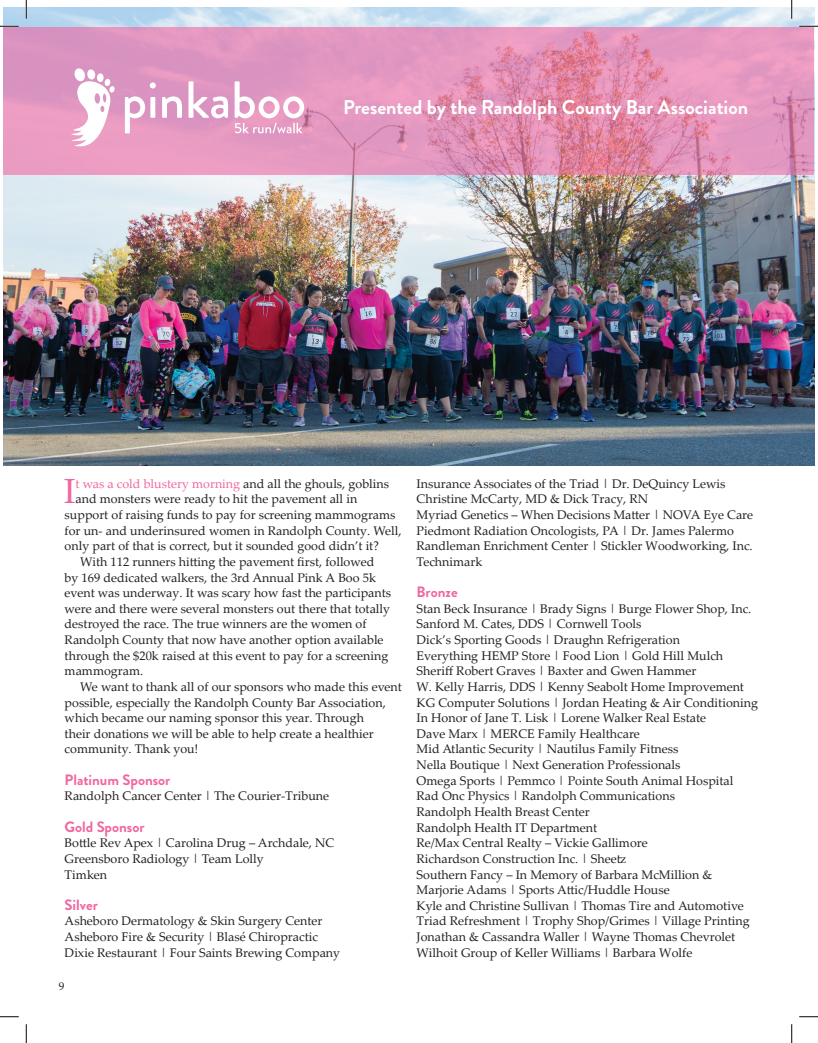
<style>
.page{position:relative;width:818px;height:1043px;background:#fff}
.page>*{position:absolute;margin:0;border:0;box-sizing:border-box;transform-origin:0 0}
.t1{font:35px "Palatino Linotype";color:#f166a1}
.t2{font:700 20px "Brandon Grotesque";color:#fff}
.t3{font:700 15px "Brandon Grotesque";color:#f166a1}
.t4{font:12.5px/15.6px "Palatino Linotype";color:#231f20}
.t5{font:12.5px "Palatino Linotype";color:#f166a1}
.t6{font:11.25px "Palatino Linotype";color:#231f20}
.s1{color:#231f20}
</style>
<div class="page">
<img style="left:4px;top:7px;width:810px;height:458px">
<svg style="left:4px;top:27px;width:810px;height:148px;background:#e293ba"></svg>
<svg style="left:125px;top:82px;width:31px;height:51px"></svg>
<svg style="left:162px;top:96px;width:20px;height:22px"></svg>
<svg style="left:188px;top:81px;width:40px;height:37px"></svg>
<svg style="left:234px;top:81px;width:70px;height:52px"></svg>
<svg style="left:71px;top:68px;width:44px;height:79px"></svg>
<svg style="left:0;top:25px;width:19px;height:2px"></svg>
<svg style="left:799px;top:25px;width:19px;height:2px"></svg>
<svg style="left:0;top:1016px;width:19px;height:1px"></svg>
<svg style="left:799px;top:1016px;width:19px;height:1px"></svg>
<svg style="left:25px;top:0;width:2px;height:19px"></svg>
<svg style="left:25px;top:1024px;width:2px;height:18px"></svg>
<svg style="left:790px;top:0;width:2px;height:19px"></svg>
<svg style="left:791px;top:1024px;width:1px;height:18px"></svg>
<p class="t2" style="left:343px;top:93px;width:406px">Presented by the Randolph County Bar Association</p>
<p class="t1" style="left:64px;top:466px;width:13px">I</p>
<p class="t5" style="left:76px;top:474px;width:315px">t was a cold blustery morning <span class="s1">and all the ghouls, goblins</span></p>
<p class="t4" style="left:76px;top:491px;width:283px">and monsters were ready to hit the pavement all in</p>
<p class="t4" style="left:65px;top:506px;width:332px">support of raising funds to pay for screening mammograms</p>
<p class="t4" style="left:65px;top:522px;width:338px">for un- and underinsured women in Randolph County. Well,</p>
<p class="t4" style="left:65px;top:537px;width:316px">only part of that is correct, but it sounded good didn’t it?</p>
<p class="t4" style="left:65px;top:553px;width:328px;text-indent:16px">With 112 runners hitting the pavement first, followed by 169 dedicated walkers, the 3rd Annual Pink A Boo 5k event was underway. It was scary how fast the participants were and there were several monsters out there that totally destroyed the race. The true winners are the women of Randolph County that now have another option available through the $20k raised at this event to pay for a screening mammogram.</p>
<p class="t4" style="left:65px;top:678px;width:339px;text-indent:16px">We want to thank all of our sponsors who made this event possible, especially the Randolph County Bar Association, which became our naming sponsor this year. Through<br>their donations we will be able to help create a healthier community. Thank you!</p>
<p class="t3" style="left:65px;top:769px;width:107px">Platinum Sponsor</p>
<p class="t4" style="left:65px;top:787px;width:266px">Randolph Cancer Center | The Courier-Tribune</p>
<p class="t3" style="left:65px;top:816px;width:81px">Gold Sponsor</p>
<p class="t4" style="left:65px;top:834px;width:271px">Bottle Rev Apex | Carolina Drug – Archdale, NC</p>
<p class="t4" style="left:65px;top:850px;width:201px">Greensboro Radiology | Team Lolly</p>
<p class="t4" style="left:65px;top:866px;width:44px">Timken</p>
<p class="t3" style="left:65px;top:894px;width:35px">Silver</p>
<p class="t4" style="left:65px;top:912px;width:259px">Asheboro Dermatology &amp; Skin Surgery Center</p>
<p class="t4" style="left:65px;top:928px;width:255px">Asheboro Fire &amp; Security | Blasé Chiropractic</p>
<p class="t4" style="left:65px;top:944px;width:277px">Dixie Restaurant | Four Saints Brewing Company</p>
<p class="t6" style="left:59px;top:978px;width:7px">9</p>
<p class="t4" style="left:416px;top:475px;width:310px">Insurance Associates of the Triad | Dr. DeQuincy Lewis</p>
<p class="t4" style="left:416px;top:491px;width:233px">Christine McCarty, MD &amp; Dick Tracy, RN</p>
<p class="t4" style="left:416px;top:506px;width:338px">Myriad Genetics – When Decisions Matter | NOVA Eye Care Piedmont Radiation Oncologists, PA | Dr. James Palermo Randleman Enrichment Center | Stickler Woodworking, Inc.<br>Technimark</p>
<p class="t3" style="left:416px;top:581px;width:43px">Bronze</p>
<p class="t4" style="left:416px;top:600px;width:336px">Stan Beck Insurance | Brady Signs | Burge Flower Shop, Inc.</p>
<p class="t4" style="left:416px;top:616px;width:226px">Sanford M. Cates, DDS | Cornwell Tools</p>
<p class="t4" style="left:416px;top:631px;width:265px">Dick’s Sporting Goods | Draughn Refrigeration</p>
<p class="t4" style="left:416px;top:647px;width:308px">Everything HEMP Store | Food Lion | Gold Hill Mulch</p>
<p class="t4" style="left:416px;top:662px;width:281px">Sheriff Robert Graves | Baxter and Gwen Hammer</p>
<p class="t4" style="left:416px;top:678px;width:329px">W. Kelly Harris, DDS | Kenny Seabolt Home Improvement</p>
<p class="t4" style="left:416px;top:694px;width:343px">KG Computer Solutions | Jordan Heating &amp; Air Conditioning</p>
<p class="t4" style="left:416px;top:709px;width:291px">In Honor of Jane T. Lisk | Lorene Walker Real Estate</p>
<p class="t4" style="left:416px;top:725px;width:225px">Dave Marx | MERCE Family Healthcare</p>
<p class="t4" style="left:416px;top:741px;width:263px">Mid Atlantic Security | Nautilus Family Fitness</p>
<p class="t4" style="left:416px;top:756px;width:265px">Nella Boutique | Next Generation Professionals</p>
<p class="t4" style="left:416px;top:772px;width:318px">Omega Sports | Pemmco | Pointe South Animal Hospital</p>
<p class="t4" style="left:416px;top:787px;width:260px">Rad Onc Physics | Randolph Communications</p>
<p class="t4" style="left:416px;top:803px;width:175px">Randolph Health Breast Center</p>
<p class="t4" style="left:416px;top:819px;width:182px">Randolph Health IT Department</p>
<p class="t4" style="left:416px;top:834px;width:232px">Re/Max Central Realty – Vickie Gallimore</p>
<p class="t4" style="left:416px;top:850px;width:211px">Richardson Construction Inc. | Sheetz</p>
<p class="t4" style="left:416px;top:866px;width:297px">Southern Fancy – In Memory of Barbara McMillion &amp;</p>
<p class="t4" style="left:416px;top:881px;width:255px">Marjorie Adams | Sports Attic/Huddle House</p>
<p class="t4" style="left:416px;top:897px;width:329px">Kyle and Christine Sullivan | Thomas Tire and Automotive</p>
<p class="t4" style="left:416px;top:912px;width:334px">Triad Refreshment | Trophy Shop/Grimes | Village Printing</p>
<p class="t4" style="left:416px;top:928px;width:320px">Jonathan &amp; Cassandra Waller | Wayne Thomas Chevrolet</p>
<p class="t4" style="left:416px;top:944px;width:277px">Wilhoit Group of Keller Williams | Barbara Wolfe</p>
</div>
